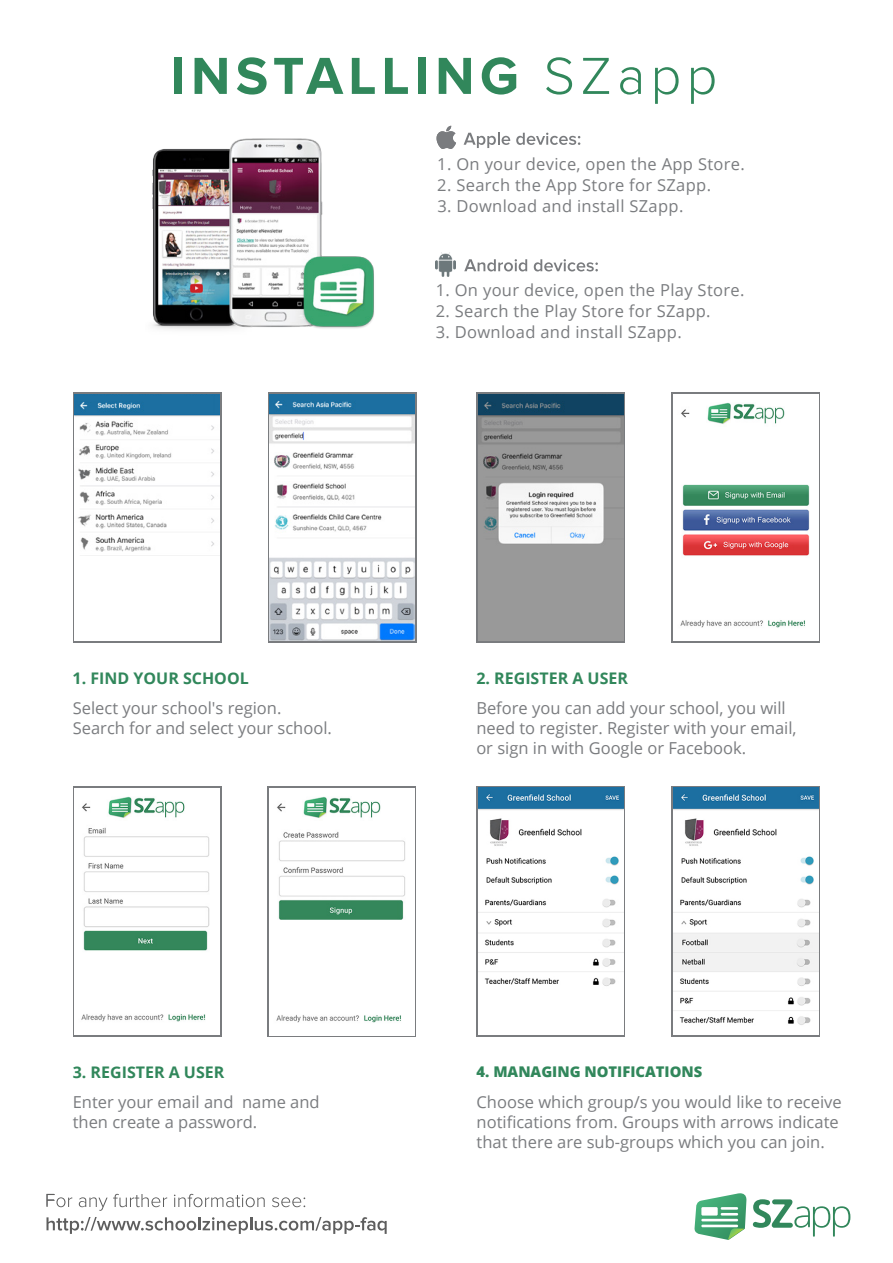
<style>
.page{position:relative;width:893px;height:1263px;background:#fff}
.page>*{position:absolute;margin:0;border:0;box-sizing:border-box;transform-origin:0 0}
.t1{font:700 54px "Proxima Nova";letter-spacing:.1em;color:#31875b}
.t2{font:16.5px/19.8px "Open Sans";color:#7a7c7f}
.t3{font:16.5px "Open Sans";letter-spacing:.02em;color:#7a7c7f}
.t4{font:700 16.05px "Open Sans";color:#31875b}
.t5{font:800 14.7px "Open Sans";color:#31875b}
.s1{font-weight:300}
</style>
<div class="page">
<svg style="left:694px;top:1193px;width:53px;height:47px"></svg>
<svg style="left:753px;top:1199px;width:97px;height:38px"></svg>
<svg style="left:464px;top:133px;width:46px;height:15px"></svg>
<svg style="left:516px;top:133px;width:64px;height:12px"></svg>
<svg style="left:436px;top:126px;width:20px;height:23px"></svg>
<svg style="left:464px;top:259px;width:63px;height:12px"></svg>
<svg style="left:534px;top:259px;width:64px;height:12px"></svg>
<img style="left:436px;top:252px;width:20px;height:24px">
<svg style="left:476px;top:392px;width:149px;height:251px;background:#808285"></svg>
<img style="left:479px;top:394px;width:144px;height:246px">
<div style="left:671px;top:392px;width:149px;height:251px;background:linear-gradient(to right,#fff,#fff)"></div>
<img style="left:674px;top:394px;width:144px;height:246px">
<svg style="left:73px;top:392px;width:148px;height:251px;fill:#7a7c7f"></svg>
<img style="left:75px;top:394px;width:144px;height:246px">
<svg style="left:268px;top:392px;width:148px;height:251px;background:#9a9fa3"></svg>
<img style="left:270px;top:394px;width:144px;height:246px">
<div style="left:73px;top:786px;width:149px;height:251px;background:linear-gradient(to right,#fff,#fff)"></div>
<div style="left:267px;top:786px;width:149px;height:251px;background:linear-gradient(to bottom,#fff,#fff)"></div>
<img style="left:270px;top:788px;width:144px;height:247px">
<svg style="left:477px;top:786px;width:148px;height:250px;fill:#7a7c7f"></svg>
<img style="left:479px;top:788px;width:144px;height:246px">
<div style="left:671px;top:786px;width:149px;height:250px;background:linear-gradient(to right,#fff,#fff)"></div>
<img style="left:673px;top:788px;width:145px;height:246px">
<img style="left:75px;top:788px;width:144px;height:246px">
<img style="left:152px;top:138px;width:222px;height:192px">
<svg style="left:47px;top:1194px;width:25px;height:13px"></svg>
<svg style="left:79px;top:1194px;width:88px;height:17px"></svg>
<svg style="left:174px;top:1194px;width:91px;height:13px"></svg>
<svg style="left:272px;top:1197px;width:33px;height:10px"></svg>
<svg style="left:47px;top:1217px;width:340px;height:17px"></svg>
<h1 class="t1" style="left:171px;top:51px;width:548px">INSTALLING <span class="s1">SZapp</span></h1>
<p class="t3" style="left:437px;top:153px;width:309px">1. On your device, open the App Store.</p>
<p class="t3" style="left:437px;top:174px;width:275px">2. Search the App Store for SZapp.</p>
<p class="t3" style="left:437px;top:195px;width:248px">3. Download and install SZapp.</p>
<p class="t3" style="left:436px;top:278px;width:310px">1. On your device, open the Play Store.</p>
<p class="t3" style="left:436px;top:299px;width:276px">2. Search the Play Store for SZapp.</p>
<p class="t3" style="left:436px;top:320px;width:248px">3. Download and install SZapp.</p>
<p class="t4" style="left:73px;top:666px;width:178px">1. FIND YOUR SCHOOL</p>
<p class="t4" style="left:476px;top:666px;width:153px">2. REGISTER A USER</p>
<p class="t2" style="left:73px;top:698px;width:261px">Select your school's region.<br>Search for and select your school.</p>
<p class="t2" style="left:476px;top:698px;width:322px">Before you can add your school, you will need to register. Register with your email, or sign in with Google or Facebook.</p>
<p class="t4" style="left:73px;top:1061px;width:153px">3. REGISTER A USER</p>
<p class="t5" style="left:477px;top:1060px;width:227px">4. MANAGING NOTIFICATIONS</p>
<p class="t2" style="left:73px;top:1092px;width:248px">Enter your email and name and then create a password.</p>
<p class="t2" style="left:477px;top:1092px;width:367px">Choose which group/s you would like to receive notifications from. Groups with arrows indicate that there are sub-groups which you can join.</p>
</div>
